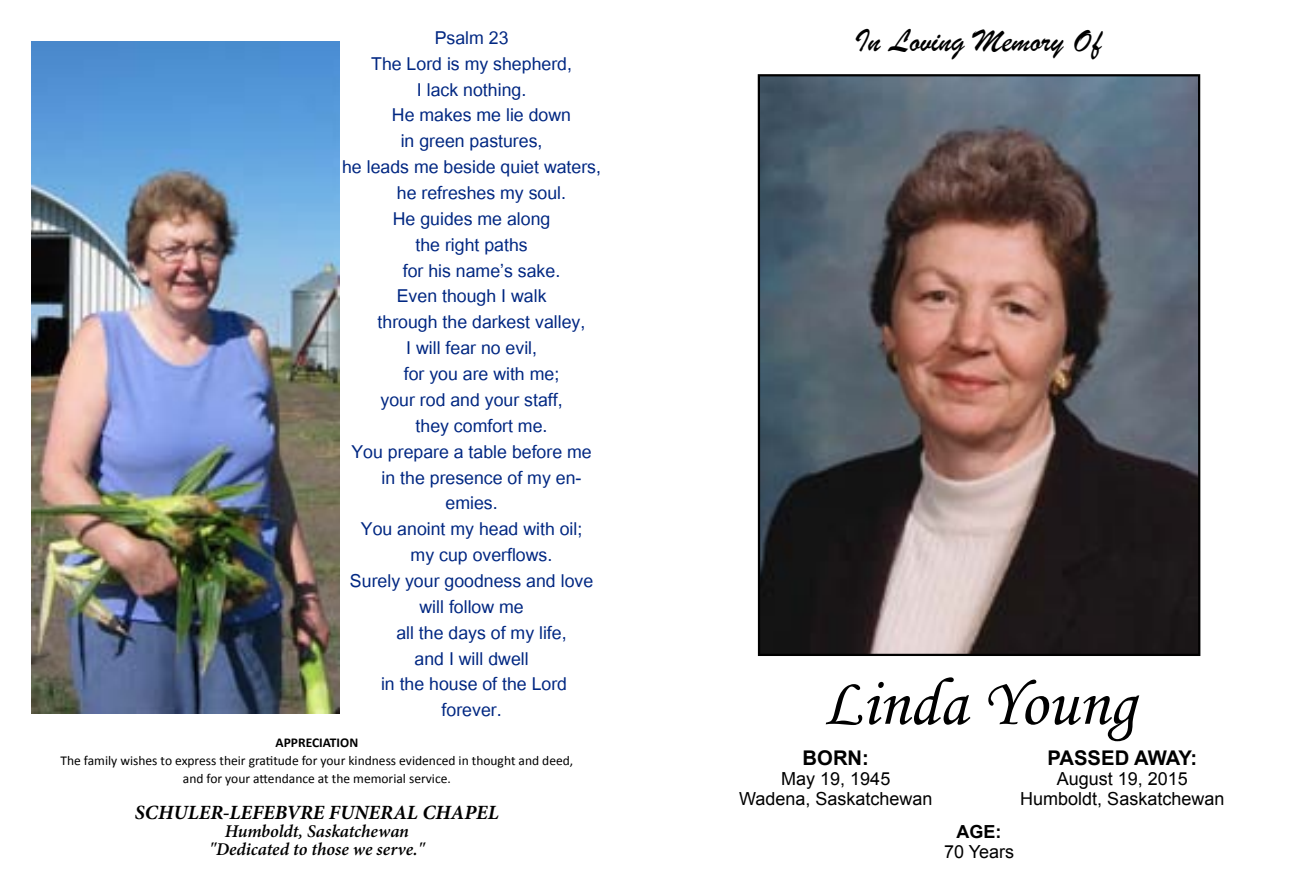
<style>
.page{position:relative;width:1296px;height:891px;background:#fff}
.page>*{position:absolute;margin:0;border:0;box-sizing:border-box;transform-origin:0 0}
.t1{font:67.5px "Monotype Corsiva";color:#000}
.t2{font:33.75px "Brush Script";color:#000}
.t3{font:24.75px "Utsaah";color:#002782}
.t4{font:italic 700 20.25px "Minion Pro";color:#000}
.t5{font:700 20.25px "Arial";letter-spacing:-.03em;color:#000}
.t6{font:700 20.25px "Arial";color:#000}
.t7{font:18px/20.2px "Arial";color:#000;text-align:center}
.t8{font:italic 600 18px/18px "Minion Pro";letter-spacing:-.005em;color:#000;text-align:center}
.t9{font:700 18px "Arial";color:#000}
.t10{font:13.5px/18px "Calibri";color:#000;text-align:center}
.t11{font:700 13.5px "Calibri";color:#000}
</style>
<div class="page">
<img style="left:761px;top:77px;width:436px;height:576px">
<div style="left:758px;top:74px;width:442px;height:582px;border:2px solid #000"></div>
<img style="left:31px;top:42px;width:309px;height:671px">
<h2 class="t2" style="left:855px;top:20px;width:248px">In Loving Memory Of</h2>
<p class="t3" style="left:435px;top:26px;width:75px">Psalm 23</p>
<p class="t3" style="left:371px;top:52px;width:202px">The Lord is my shepherd,</p>
<p class="t3" style="left:417px;top:77px;width:111px">I lack nothing.</p>
<p class="t3" style="left:392px;top:103px;width:181px">He makes me lie down</p>
<p class="t3" style="left:401px;top:129px;width:143px">in green pastures,</p>
<p class="t3" style="left:342px;top:155px;width:260px">he leads me beside quiet waters,</p>
<p class="t3" style="left:397px;top:181px;width:171px">he refreshes my soul.</p>
<p class="t3" style="left:393px;top:207px;width:159px">He guides me along</p>
<p class="t3" style="left:416px;top:233px;width:114px">the right paths</p>
<p class="t3" style="left:403px;top:258px;width:159px">for his name’s sake.</p>
<p class="t3" style="left:397px;top:284px;width:151px">Even though I walk</p>
<p class="t3" style="left:378px;top:310px;width:209px">through the darkest valley,</p>
<p class="t3" style="left:406px;top:336px;width:132px">I will fear no evil,</p>
<p class="t3" style="left:404px;top:362px;width:157px">for you are with me;</p>
<p class="t3" style="left:381px;top:388px;width:184px">your rod and your staff,</p>
<p class="t3" style="left:416px;top:414px;width:133px">they comfort me.</p>
<p class="t3" style="left:351px;top:440px;width:242px">You prepare a table before me</p>
<p class="t3" style="left:382px;top:465px;width:201px">in the presence of my en-</p>
<p class="t3" style="left:446px;top:491px;width:54px">emies.</p>
<p class="t3" style="left:361px;top:517px;width:223px">You anoint my head with oil;</p>
<p class="t3" style="left:411px;top:543px;width:143px">my cup overflows.</p>
<p class="t3" style="left:350px;top:569px;width:245px">Surely your goodness and love</p>
<p class="t3" style="left:419px;top:595px;width:106px">will follow me</p>
<p class="t3" style="left:396px;top:621px;width:172px">all the days of my life,</p>
<p class="t3" style="left:415px;top:646px;width:116px">and I will dwell</p>
<p class="t3" style="left:381px;top:672px;width:188px">in the house of the Lord</p>
<p class="t3" style="left:442px;top:698px;width:62px">forever.</p>
<h1 class="t1" style="left:823px;top:662px;width:315px">Linda Young</h1>
<p class="t6" style="left:803px;top:744px;width:68px">BORN:</p>
<p class="t7" style="left:739px;top:769px;width:195px">May 19, 1945<br>Wadena, Saskatchewan</p>
<p class="t11" style="left:276px;top:734px;width:84px">APPRECIATION</p>
<p class="t10" style="left:61px;top:752px;width:514px">The family wishes to express their gratitude for your kindness evidenced in thought and deed, and for your attendance at the memorial service.</p>
<p class="t4" style="left:135px;top:798px;width:365px">SCHULER-LEFEBVRE FUNERAL CHAPEL</p>
<p class="t8" style="left:209px;top:822px;width:217px">Humboldt, Saskatchewan "Dedicated to those we serve."</p>
<p class="t9" style="left:957px;top:820px;width:46px">AGE:</p>
<p class="t5" style="left:1048px;top:744px;width:151px">PASSED AWAY:</p>
<p class="t7" style="left:1020px;top:769px;width:206px">August 19, 2015<br>Humboldt, Saskatchewan</p>
<p class="t7" style="left:944px;top:842px;width:72px">70 Years</p>
</div>
